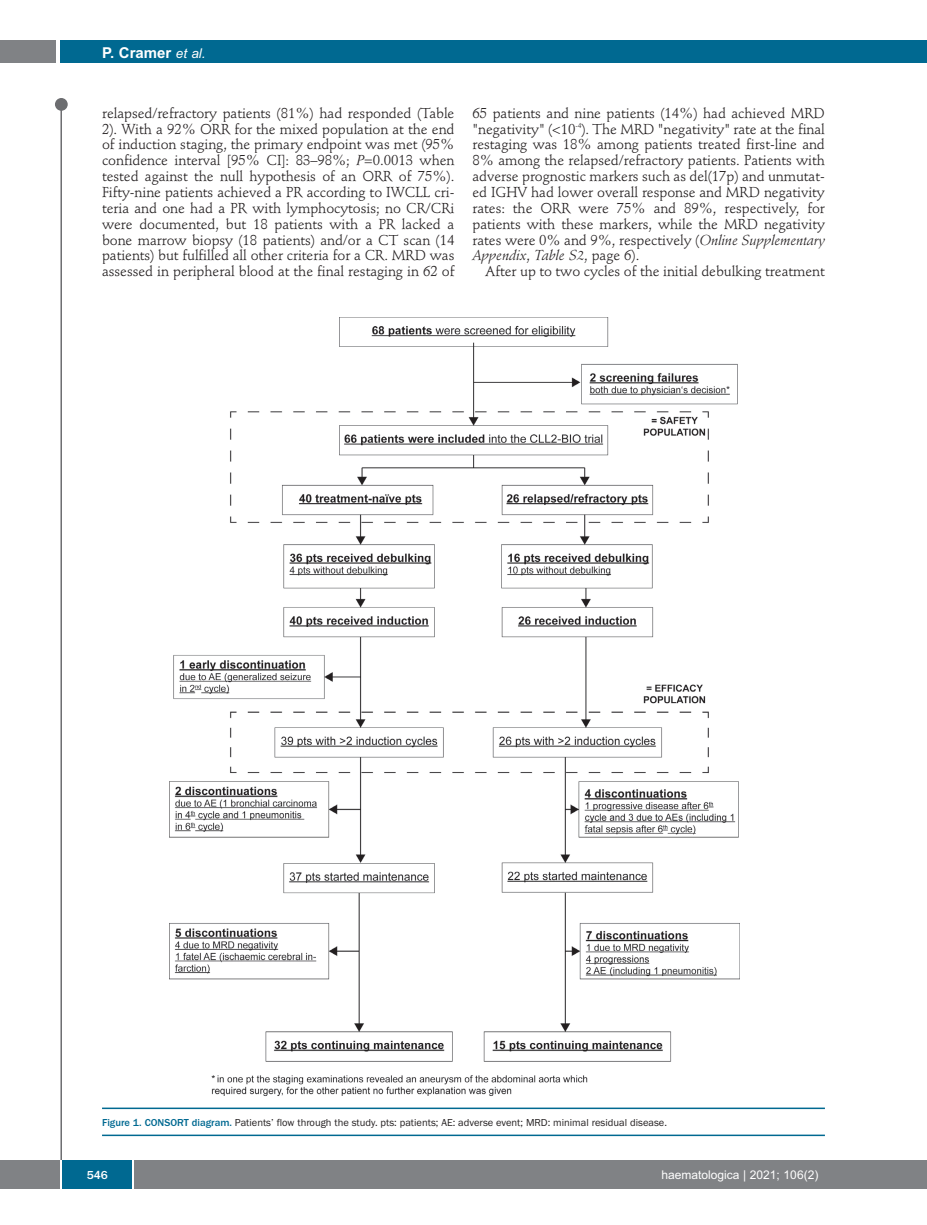
<style>
.page{position:relative;width:927px;height:1225px;background:#fff}
.page>*{position:absolute;margin:0;border:0;box-sizing:border-box;transform-origin:0 0}
.t1{font:700 15px "Arial";color:#fff}
.t2{font:14.25px/15.9px "Stempel Schneidler";letter-spacing:-.005em;color:#231f20;text-align:justify}
.t3{font:12px "Arial";color:#fff}
.t4{font:500 12px "Franklin Gothic";color:#fff}
.t5{font:10.5px "Franklin Gothic";color:#231f20}
.s1{font-weight:400;font-style:italic;font-size:13.5px}
.s2{font-style:italic}
.s3{font-weight:500;color:#006991}
</style>
<div class="page">
<div style="left:911px;top:40px;width:16px;height:22px;background:#006991"></div>
<div style="left:910px;top:1160px;width:17px;height:28px;background:#808285"></div>
<div style="left:55px;top:98px;width:13px;height:13px;background:#6c6d70;border-radius:50%"></div>
<hr style="left:60px;top:101px;width:2px;height:1061px;background:#6c6d70">
<div style="left:60px;top:40px;width:852px;height:22px;background:#006991"></div>
<div style="left:0;top:40px;width:56px;height:22px;background:#808285"></div>
<div style="left:0;top:1160px;width:911px;height:28px;background:#808285"></div>
<div style="left:62px;top:1160px;width:71px;height:28px;background:#006991"></div>
<hr style="left:60px;top:1160px;width:2px;height:28px;background:#fff">
<svg style="left:133px;top:1160px;width:1px;height:28px"></svg>
<img style="left:169px;top:317px;width:571px;height:779px">
<hr style="left:102px;top:1107px;width:723px;height:2px;background:#006991">
<hr style="left:102px;top:1134px;width:723px;height:2px;background:#006991">
<p class="t1" style="left:102px;top:44px;width:105px">P. Cramer <span class="s1">et al.</span></p>
<p class="t2" style="left:102px;top:106px;width:354px">relapsed/refractory patients (81%) had responded (Table 2). With a 92% ORR for the mixed population at the end of induction staging, the primary endpoint was met (95% confidence interval [95% CI]: 83–98%; <span class="s2">P</span>=0.0013 when tested against the null hypothesis of an ORR of 75%).<br>Fifty-nine patients achieved a PR according to IWCLL cri&shy;teria and one had a PR with lymphocytosis; no CR/CRi were documented, but 18 patients with a PR lacked a bone marrow biopsy (18 patients) and/or a CT scan (14 patients) but fulfilled all other criteria for a CR. MRD was assessed in peripheral blood at the final restaging in 62 of</p>
<p class="t2" style="left:472px;top:106px;width:354px">65 patients and nine patients (14%) had achieved MRD "negativity" (&lt;10<sup>-4</sup>). The MRD "negativity" rate at the final restaging was 18% among patients treated first-line and 8% among the relapsed/refractory patients. Patients with adverse prognostic markers such as del(17p) and unmutat&shy;ed IGHV had lower overall response and MRD negativity rates: the ORR were 75% and 89%, respectively, for patients with these markers, while the MRD negativity rates were 0% and 9%, respectively (<span class="s2">Online Supplementary Appendix</span>, <span class="s2">Table S2</span>, page 6).</p>
<p class="t2" style="left:485px;top:265px;width:341px">After up to two cycles of the initial debulking treatment</p>
<p class="t5" style="left:102px;top:1116px;width:566px"><span class="s3">Figure 1. CONSORT diagram.</span> Patients’ flow through the study. pts: patients; AE: adverse event; MRD: minimal residual disease.</p>
<p class="t4" style="left:87px;top:1167px;width:23px">546</p>
<p class="t3" style="left:661px;top:1167px;width:158px">haematologica | 2021; 106(2)</p>
</div>
